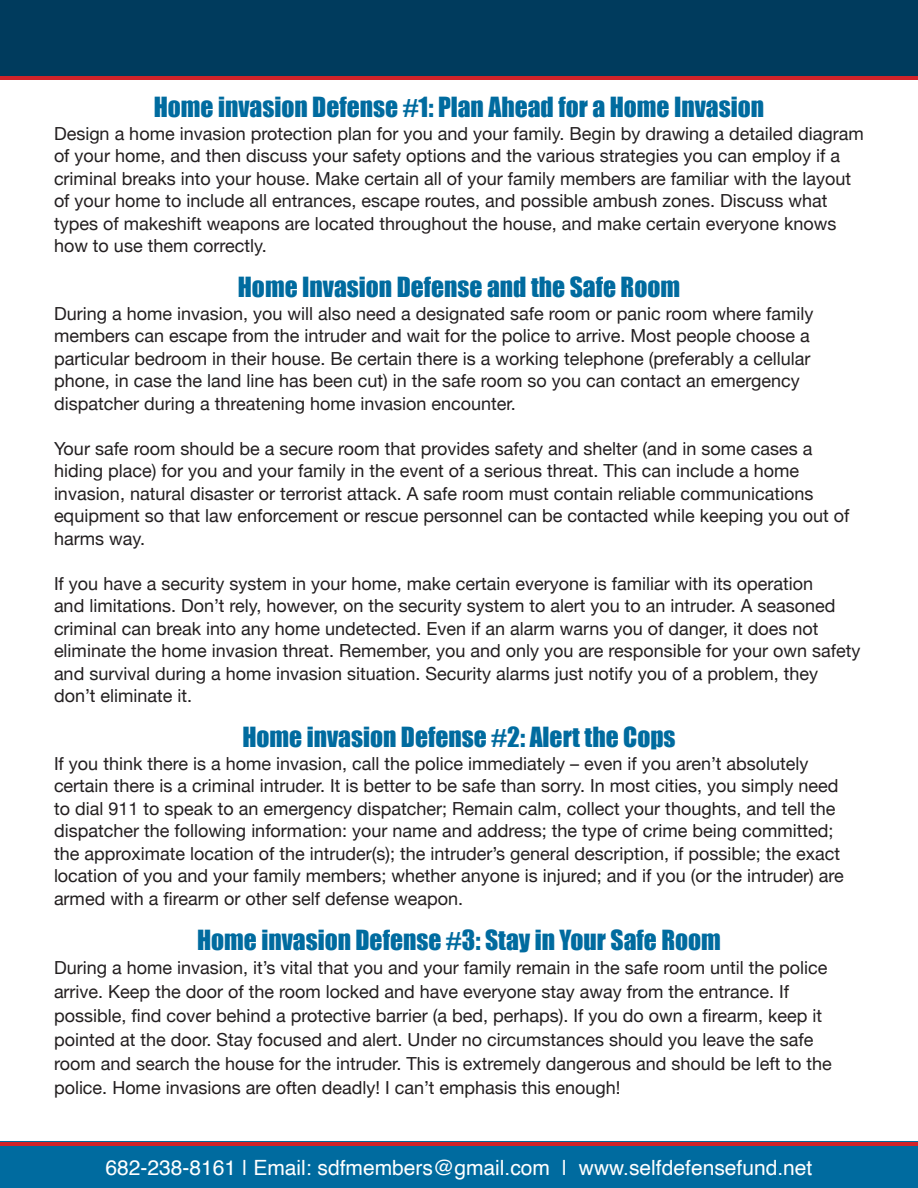
<style>
.page{position:relative;width:918px;height:1188px;background:#fff}
.page>*{position:absolute;margin:0;border:0;box-sizing:border-box;transform-origin:0 0}
.t1{font:25.5px "Impact";color:#006b9f}
.t2{font:21px "Helvetica";color:#fff}
.t3{font:18px/22.5px "Helvetica Neue";color:#231f20}
</style>
<div class="page">
<div style="left:0;top:0;width:918px;height:78px;background:#003b5d"></div>
<hr style="left:0;top:76px;width:918px;height:3px;background:#d1232a">
<div style="left:0;top:1142px;width:918px;height:46px;background:#006b9f"></div>
<hr style="left:0;top:1143px;width:918px;height:3px;background:#d1232a">
<p class="t1" style="left:154px;top:88px;width:612px">Home invasion Defense #1: Plan Ahead for a Home Invasion</p>
<p class="t3" style="left:54px;top:123px;width:812px">Design a home invasion protection plan for you and your family. Begin by drawing a detailed diagram of your home, and then discuss your safety options and the various strategies you can employ if a criminal breaks into your house. Make certain all of your family members are familiar with the layout of your home to include all entrances, escape routes, and possible ambush zones. Discuss what types of makeshift weapons are located throughout the house, and make certain everyone knows how to use them correctly.</p>
<p class="t1" style="left:238px;top:268px;width:444px">Home Invasion Defense and the Safe Room</p>
<p class="t3" style="left:54px;top:303px;width:761px">During a home invasion, you will also need a designated safe room or panic room where family members can escape from the intruder and wait for the police to arrive. Most people choose a particular bedroom in their house. Be certain there is a working telephone (preferably a cellular phone, in case the land line has been cut) in the safe room so you can contact an emergency dispatcher during a threatening home invasion encounter.</p>
<p class="t3" style="left:54px;top:438px;width:797px">Your safe room should be a secure room that provides safety and shelter (and in some cases a hiding place) for you and your family in the event of a serious threat. This can include a home invasion, natural disaster or terrorist attack. A safe room must contain reliable communications equipment so that law enforcement or rescue personnel can be contacted while keeping you out of harms way.</p>
<p class="t3" style="left:54px;top:573px;width:808px">If you have a security system in your home, make certain everyone is familiar with its operation<br>and limitations. Don’t rely, however, on the security system to alert you to an intruder. A seasoned criminal can break into any home undetected. Even if an alarm warns you of danger, it does not eliminate the home invasion threat. Remember, you and only you are responsible for your own safety and survival during a home invasion situation. Security alarms just notify you of a problem, they don’t eliminate it.</p>
<p class="t1" style="left:242px;top:718px;width:435px">Home invasion Defense #2: Alert the Cops</p>
<p class="t3" style="left:54px;top:753px;width:791px">If you think there is a home invasion, call the police immediately – even if you aren’t absolutely certain there is a criminal intruder. It is better to be safe than sorry. In most cities, you simply need to dial 911 to speak to an emergency dispatcher; Remain calm, collect your thoughts, and tell the dispatcher the following information: your name and address; the type of crime being committed; the approximate location of the intruder(s); the intruder’s general description, if possible; the exact location of you and your family members; whether anyone is injured; and if you (or the intruder) are armed with a firearm or other self defense weapon.</p>
<p class="t1" style="left:197px;top:920px;width:525px">Home invasion Defense #3: Stay in Your Safe Room</p>
<p class="t3" style="left:54px;top:956px;width:779px;line-height:24px">During a home invasion, it’s vital that you and your family remain in the safe room until the police arrive. Keep the door of the room locked and have everyone stay away from the entrance. If possible, find cover behind a protective barrier (a bed, perhaps). If you do own a firearm, keep it pointed at the door. Stay focused and alert. Under no circumstances should you leave the safe room and search the house for the intruder. This is extremely dangerous and should be left to the police. Home invasions are often deadly! I can’t emphasis this enough!</p>
<p class="t2" style="left:106px;top:1152px;width:708px">682-238-8161 | Email: sdfmembers@gmail.com | www.selfdefensefund.net</p>
</div>
